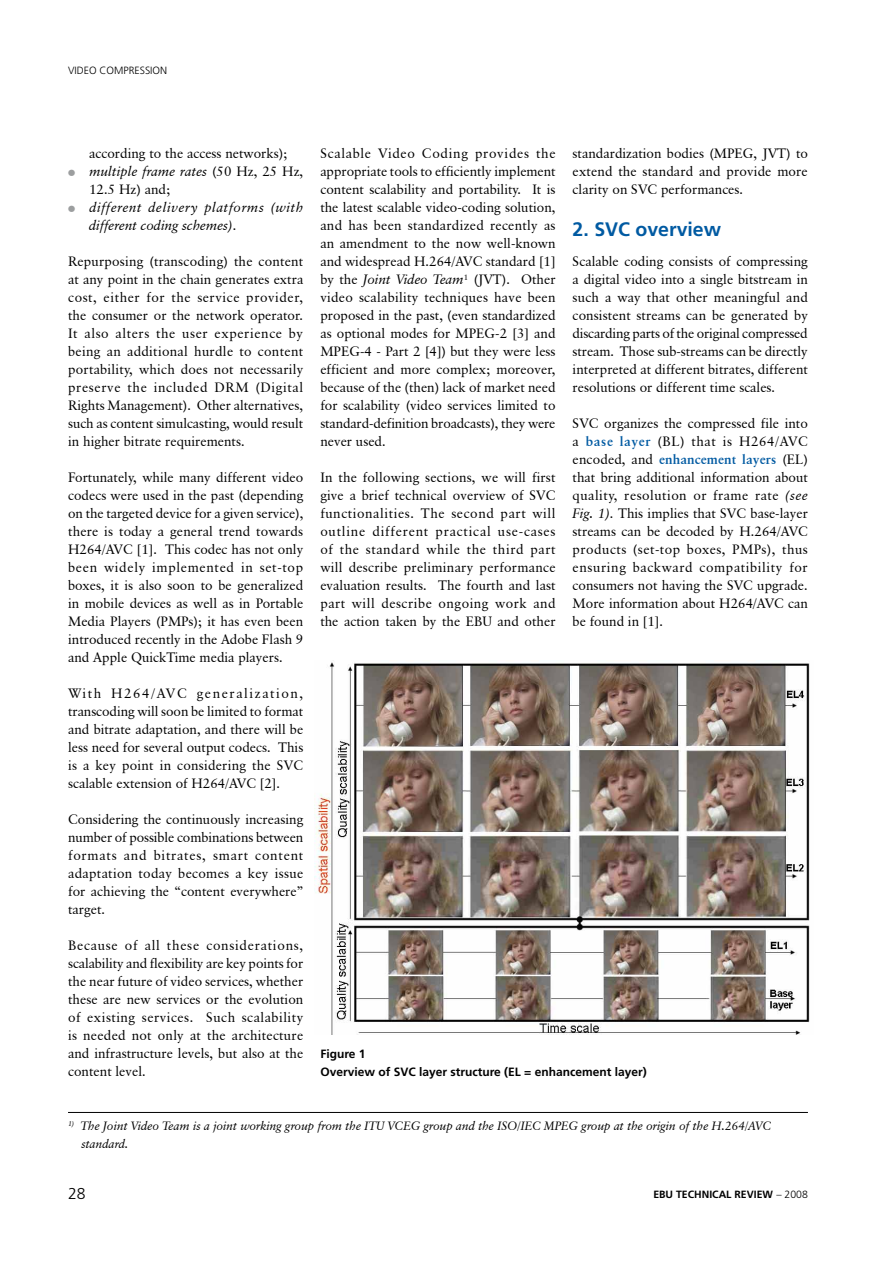
<style>
.page{position:relative;width:893px;height:1263px;background:#fff}
.page>*{position:absolute;margin:0;border:0;box-sizing:border-box;transform-origin:0 0}
.t1{font:700 19.5px "Frutiger";color:#005aa2}
.t2{font:300 15.75px "Frutiger";color:#000}
.t3{font:13.5px/18px "Classical Garamond BT";color:#000;text-align:justify}
.t4{font:italic 13.5px/18px "Classical Garamond BT";letter-spacing:.04em;color:#000}
.t5{font:italic 12px/18px "Classical Garamond BT";color:#000}
.t6{font:700 12px/18px "Frutiger";color:#000}
.t7{font:700 10.5px "Frutiger";color:#000}
.t8{font:300 10.5px "Frutiger";color:#000}
.s1{color:#9c9e9f}
.s2{font-style:italic}
.s3{font-style:normal}
.s4{font-weight:700;color:#005aa2}
.s5{font-weight:300}
</style>
<div class="page">
<hr style="left:68px;top:1112px;width:740px;height:1px;background:#000">
<img style="left:315px;top:662px;width:495px;height:373px">
<p class="t8" style="left:68px;top:65px;width:101px">VIDEO COMPRESSION</p>
<p class="t3" style="left:89px;top:144px;width:200px">according to the access networks);</p>
<p class="t3" style="left:89px;top:162px;width:216px;text-indent:-21px"><span class="s1">●</span> <span class="s2">multiple frame rates</span> (50 Hz, 25 Hz,<br>12.5 Hz) and;</p>
<p class="t4" style="left:89px;top:198px;width:216px;text-indent:-21px"><span class="s1">●</span> different delivery platforms (with different coding schemes)<span class="s3">.</span></p>
<p class="t3" style="left:68px;top:252px;width:237px">Repurposing (transcoding) the content at any point in the chain generates extra cost, either for the service provider, the consumer or the network operator.<br>It also alters the user experience by being an additional hurdle to content portability, which does not necessarily preserve the included DRM (Digital Rights Management). Other alternatives, such as content simulcasting, would result in higher bitrate requirements.</p>
<p class="t3" style="left:68px;top:468px;width:237px">Fortunately, while many different video codecs were used in the past (depending on the targeted device for a given service), there is today a general trend towards H264/AVC [1]. This codec has not only been widely implemented in set-top boxes, it is also soon to be generalized in mobile devices as well as in Portable Media Players (PMPs); it has even been introduced recently in the Adobe Flash 9 and Apple QuickTime media players.</p>
<p class="t3" style="left:68px;top:684px;width:237px">With H264/AVC generalization, transcoding will soon be limited to format and bitrate adaptation, and there will be less need for several output codecs. This is a key point in considering the SVC scalable extension of H264/AVC [2].</p>
<p class="t3" style="left:68px;top:810px;width:237px">Considering the continuously increasing number of possible combinations between formats and bitrates, smart content adaptation today becomes a key issue for achieving the “content everywhere” target.</p>
<p class="t3" style="left:68px;top:936px;width:237px">Because of all these considerations, scalability and flexibility are key points for the near future of video services, whether these are new services or the evolution of existing services. Such scalability is needed not only at the architecture and infrastructure levels, but also at the content level.</p>
<p class="t3" style="left:320px;top:144px;width:237px">Scalable Video Coding provides the appropriate tools to efficiently implement content scalability and portability. It is the latest scalable video-coding solution, and has been standardized recently as an amendment to the now well-known and widespread H.264/AVC standard [1] by the <span class="s2">Joint Video Team</span><sup>1</sup> (JVT). Other video scalability techniques have been proposed in the past, (even standardized as optional modes for MPEG-2 [3] and MPEG-4 - Part 2 [4]) but they were less efficient and more complex; moreover, because of the (then) lack of market need for scalability (video services limited to standard-definition broadcasts), they were never used.</p>
<p class="t3" style="left:320px;top:468px;width:237px">In the following sections, we will first give a brief technical overview of SVC functionalities. The second part will outline different practical use-cases of the standard while the third part will describe preliminary performance evaluation results. The fourth and last part will describe ongoing work and the action taken by the EBU and other</p>
<p class="t3" style="left:573px;top:144px;width:237px">standardization bodies (MPEG, JVT) to extend the standard and provide more clarity on SVC performances.</p>
<h1 class="t1" style="left:573px;top:218px;width:150px">2. SVC overview</h1>
<p class="t3" style="left:573px;top:252px;width:237px">Scalable coding consists of compressing a digital video into a single bitstream in such a way that other meaningful and consistent streams can be generated by discarding parts of the original compressed stream. Those sub-streams can be directly interpreted at different bitrates, different resolutions or different time scales.</p>
<p class="t3" style="left:573px;top:414px;width:237px">SVC organizes the compressed file into a <span class="s4">base layer</span> (BL) that is H264/AVC encoded, and <span class="s4">enhancement layers</span> (EL) that bring additional information about quality, resolution or frame rate <span class="s2">(see Fig. 1)</span>. This implies that SVC base-layer streams can be decoded by H.264/AVC products (set-top boxes, PMPs), thus ensuring backward compatibility for consumers not having the SVC upgrade.<br>More information about H264/AVC can be found in [1].</p>
<p class="t6" style="left:320px;top:1045px;width:328px">Figure 1<br>Overview of SVC layer structure (EL = enhancement layer)</p>
<p class="t5" style="left:81px;top:1117px;width:691px;text-indent:-13px"><sup>1)</sup> The Joint Video Team is a joint working group from the ITU VCEG group and the ISO/IEC MPEG group at the origin of the H.264/AVC standard.</p>
<p class="t2" style="left:68px;top:1185px;width:19px">28</p>
<p class="t7" style="left:653px;top:1188px;width:156px">EBU TECHNICAL REVIEW <span class="s5">– 2008</span></p>
</div>
